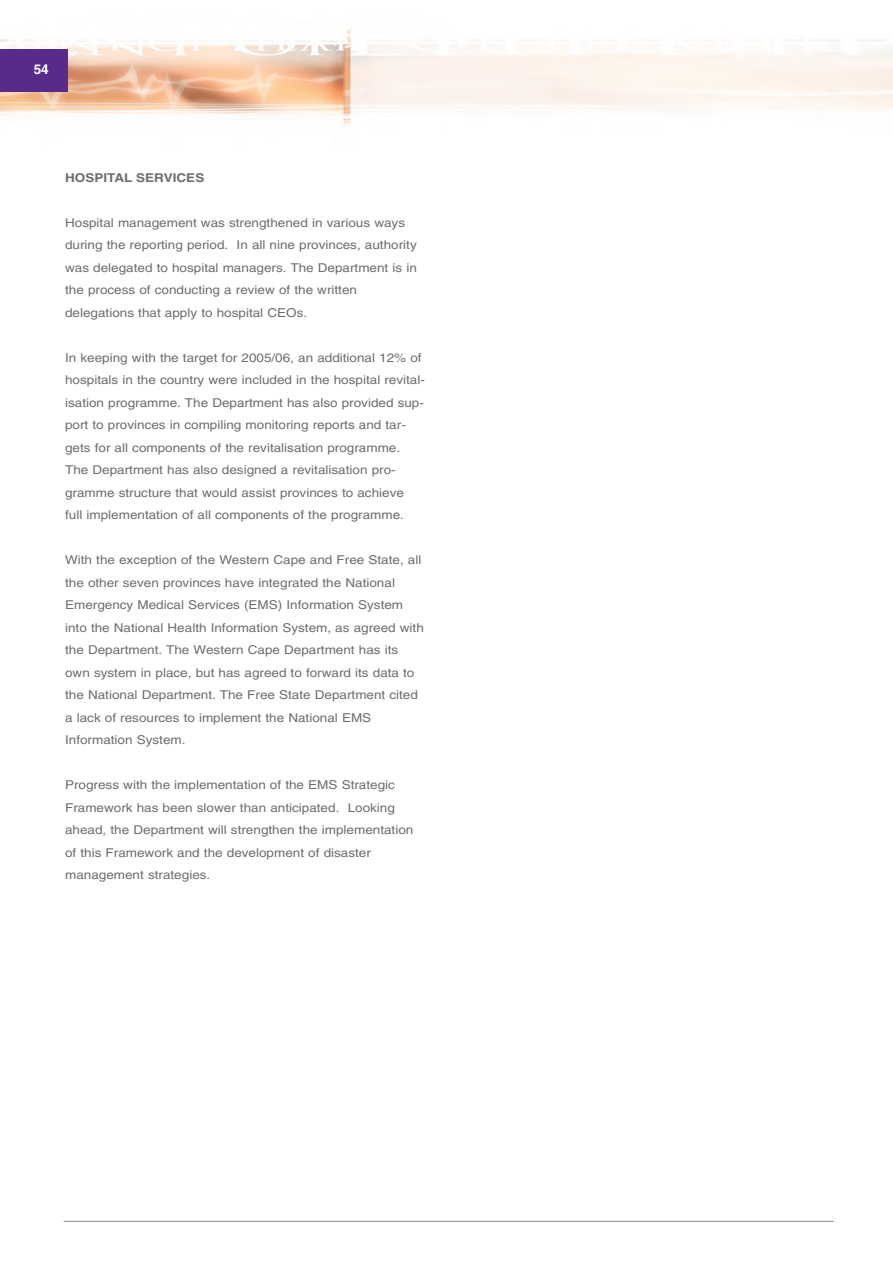
<style>
.page{position:relative;width:893px;height:1263px;background:#fff}
.page>*{position:absolute;margin:0;border:0;box-sizing:border-box;transform-origin:0 0}
.t1{font:700 13.5px "Helvetica";color:#fff}
.t2{font:12.15px/22.5px "Helvetica";color:#6c6d70;scale:1.11 1}
.t3{font:700 12.15px "Helvetica";color:#6c6d70;scale:1.11 1}
</style>
<div class="page">
<img style="left:1px;top:29px;width:891px;height:97px">
<div style="left:0;top:49px;width:68px;height:43px;background:#572a8b"></div>
<hr style="left:64px;top:1221px;width:769px;height:1px;background:#808285">
<p class="t1" style="left:34px;top:64px;width:17px">54</p>
<p class="t3" style="left:65px;top:173px;width:127px">HOSPITAL SERVICES</p>
<p class="t2" style="left:65px;top:212px;width:318px">Hospital management was strengthened in various ways during the reporting period. In all nine provinces, authority was delegated to hospital managers. The Department is in the process of conducting a review of the written delegations that apply to hospital CEOs.</p>
<p class="t2" style="left:65px;top:347px;width:326px">In keeping with the target for 2005/06, an additional 12% of hospitals in the country were included in the hospital revital&shy;isation programme. The Department has also provided sup&shy;port to provinces in compiling monitoring reports and tar&shy;gets for all components of the revitalisation programme.<br>The Department has also designed a revitalisation pro&shy;gramme structure that would assist provinces to achieve<br>full implementation of all components of the programme.</p>
<p class="t2" style="left:65px;top:550px;width:325px">With the exception of the Western Cape and Free State, all the other seven provinces have integrated the National Emergency Medical Services (EMS) Information System into the National Health Information System, as agreed with the Department. The Western Cape Department has its own system in place, but has agreed to forward its data to the National Department. The Free State Department cited a lack of resources to implement the National EMS Information System.</p>
<p class="t2" style="left:65px;top:775px;width:315px">Progress with the implementation of the EMS Strategic Framework has been slower than anticipated. Looking ahead, the Department will strengthen the implementation of this Framework and the development of disaster management strategies.</p>
</div>
